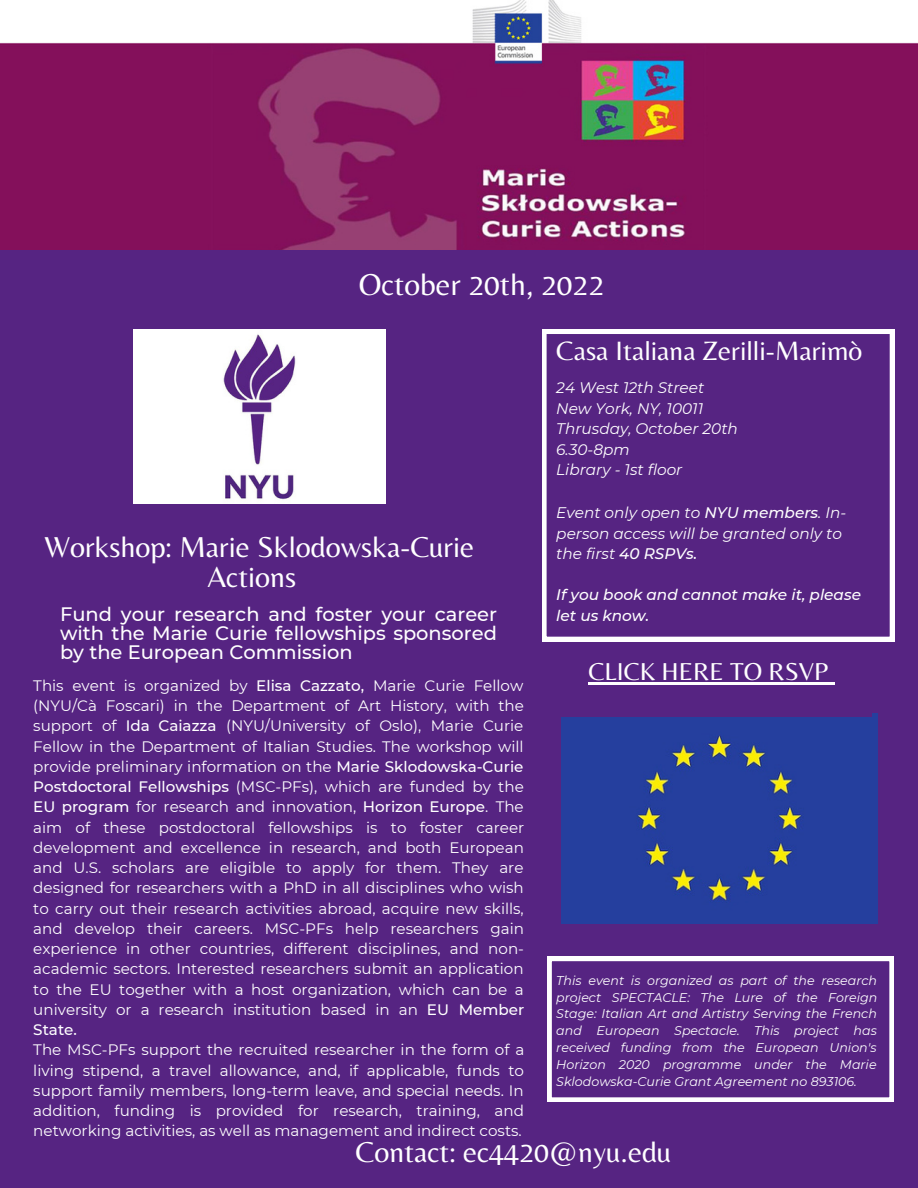
<style>
.page{position:relative;width:918px;height:1188px;background:#562482}
.page>*{position:absolute;margin:0;border:0;box-sizing:border-box;transform-origin:0 0}
.t1{font:31.35px "Belleza";color:#fff}
.t2{font:30px/29.2px "Belleza";color:#fff;text-align:center}
.t3{font:29.85px "Belleza";color:#fff}
.t4{font:27.6px "Belleza";color:#fff}
.t5{font:25.5px "Belleza";color:#fff}
.t6{font:500 19.5px/19.2px "Montserrat";color:#fff;text-align:justify}
.t7{font:italic 15.3px/20.5px "Montserrat";color:#fff}
.t8{font:italic 500 15.3px/20.5px "Montserrat";color:#fff}
.t9{font:15.15px/20.2px "Montserrat";color:#fff;text-align:justify}
.t10{font:italic 12.6px/16.8px "Montserrat";color:#fff;text-align:justify}
.s1{font-weight:500}
</style>
<div class="page">
<img style="left:0;top:0;width:918px;height:250px">
<svg style="left:542px;top:330px;width:352px;height:311px"></svg>
<img style="left:133px;top:329px;width:252px;height:175px">
<div style="left:562px;top:713px;width:316px;height:210px;background:#253f9e"></div>
<svg style="left:547px;top:957px;width:347px;height:145px"></svg>
<div style="left:549px;top:672px;width:323px;height:45px;background:#562482"></div>
<hr style="left:588px;top:682px;width:240px;height:3px;background:#fff">
<svg style="left:828px;top:682px;width:6px;height:3px"></svg>
<h1 class="t1" style="left:359px;top:266px;width:247px">October 20th, 2022</h1>
<h2 class="t2" style="left:44px;top:532px;width:431px">Workshop: Marie Sklodowska-Curie<br>Actions</h2>
<p class="t6" style="left:60px;top:604px;width:439px">Fund your research and foster your career with the Marie Curie fellowships sponsored by the European Commission</p>
<p class="t9" style="left:33px;top:675px;width:492px">This event is organized by <span class="s1">Elisa Cazzato,</span> Marie Curie Fellow (NYU/Cà Foscari) in the Department of Art History, with the support of <span class="s1">Ida Caiazza</span> (NYU/University of Oslo), Marie Curie Fellow in the Department of Italian Studies. The workshop will provide preliminary information on the <span class="s1">Marie Sklodowska-Curie Postdoctoral Fellowships</span> (MSC-PFs), which are funded by the <span class="s1">EU program</span> for research and innovation, <span class="s1">Horizon Europe</span>. The aim of these postdoctoral fellowships is to foster career development and excellence in research, and both European and U.S. scholars are eligible to apply for them. They are designed for researchers with a PhD in all disciplines who wish to carry out their research activities abroad, acquire new skills, and develop their careers. MSC-PFs help researchers gain experience in other countries, different disciplines, and non&shy;academic sectors. Interested researchers submit an application to the EU together with a host organization, which can be a university or a research institution based in an <span class="s1">EU Member State.</span></p>
<p class="t9" style="left:33px;top:1040px;width:492px">The MSC-PFs support the recruited researcher in the form of a living stipend, a travel allowance, and, if applicable, funds to support family members, long-term leave, and special needs. In addition, funding is provided for research, training, and networking activities, as well as management and indirect costs.</p>
<h3 class="t4" style="left:556px;top:334px;width:308px">Casa Italiana Zerilli-Marimò</h3>
<p class="t7" style="left:556px;top:377px;width:183px">24 West 12th Street<br>New York, NY, 10011<br>Thrusday, October 20th<br>6.30-8pm<br>Library - 1st floor</p>
<p class="t7" style="left:556px;top:502px;width:292px">Event only open to <span class="s1">NYU members</span>. In&shy;person access will be granted only to the first <span class="s1">40 RSPVs.</span></p>
<p class="t8" style="left:556px;top:585px;width:306px">If you book and cannot make it, please let us know.</p>
<h3 class="t5" style="left:588px;top:657px;width:241px">CLICK HERE TO RSVP</h3>
<p class="t10" style="left:556px;top:972px;width:323px">This event is organized as part of the research project SPECTACLE: The Lure of the Foreign Stage: Italian Art and Artistry Serving the French and European Spectacle. This project has received funding from the European Union's Horizon 2020 programme under the Marie Sklodowska-Curie Grant Agreement no 893106.</p>
<h3 class="t3" style="left:356px;top:1135px;width:317px">Contact: ec4420@nyu.edu</h3>
</div>
